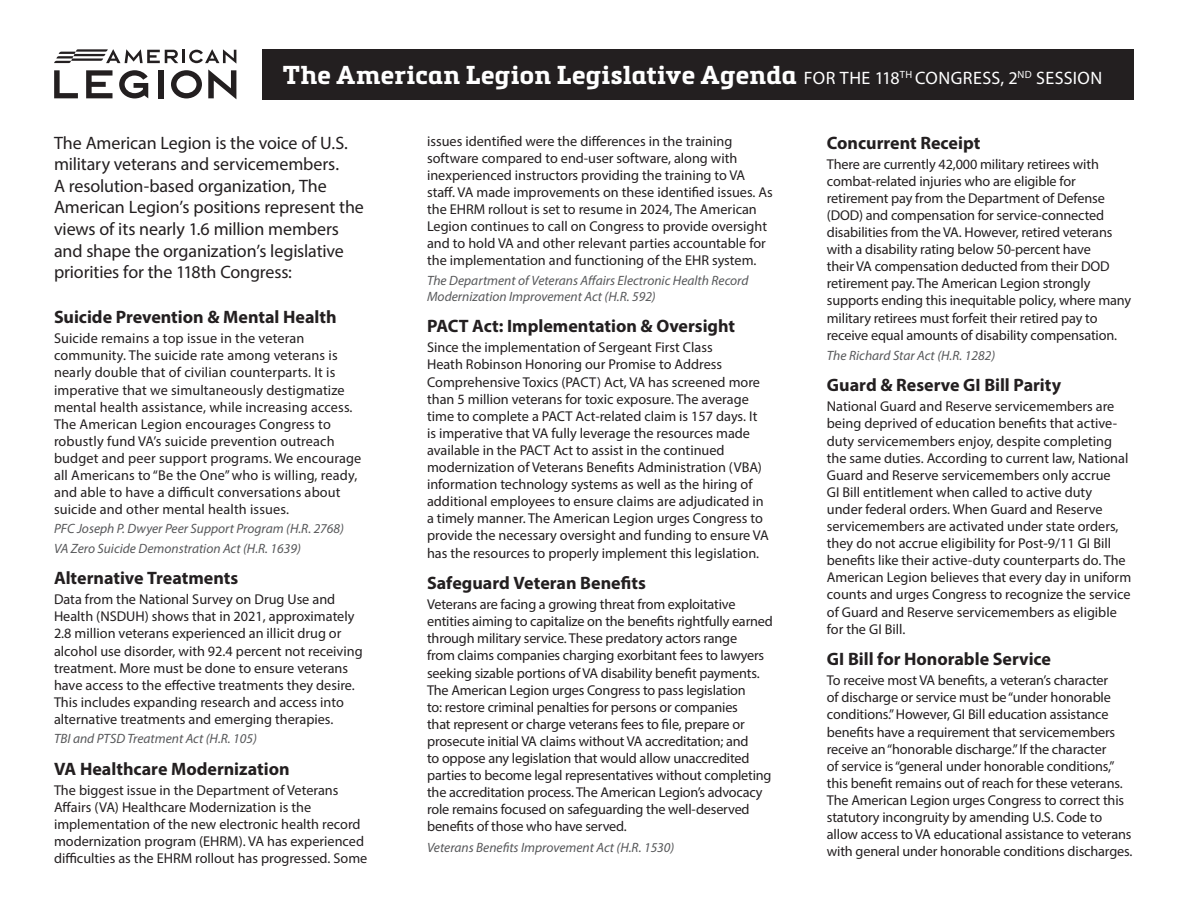
<style>
.page{position:relative;width:1188px;height:918px;background:#fff}
.page>*{position:absolute;margin:0;border:0;box-sizing:border-box;transform-origin:0 0}
.Body{font:700 25.5px "Metronic Slab Pro";letter-spacing:.015em;color:#fff}
.Body-2{font:18px/21.6px "Myriad Pro";letter-spacing:-.01em;color:#231f20}
.Body-3{font:700 18px "Myriad Pro";color:#231f20}
.Body-4{font:14.25px/17.1px "Myriad Pro";color:#231f20}
.Resolution{font:italic 13.5px/16.2px "Myriad Pro";color:#57585a}
.s1{font-family:"Myriad Pro";font-weight:400;font-size:18px}
</style>
<div class="page">
<div style="left:262px;top:49px;width:872px;height:50px;background:#231f20"></div>
<svg style="left:54px;top:49px;width:182px;height:50px"></svg>
<p class="Body" style="left:283px;top:59px;width:821px">The American Legion Legislative Agenda <span class="s1">FOR THE 118</span><sup>TH</sup> <span class="s1">CONGRESS, 2</span><sup>ND</sup> <span class="s1">SESSION</span></p>
<p class="Body-2" style="left:54px;top:131px;width:311px">The American Legion is the voice of U.S. military veterans and servicemembers.<br>A resolution-based organization, The American Legion’s positions represent the views of its nearly 1.6 million members and shape the organization’s legislative priorities for the 118th Congress:</p>
<p class="Body-3" style="left:54px;top:305px;width:284px">Suicide Prevention &amp; Mental Health</p>
<p class="Body-4" style="left:54px;top:330px;width:309px">Suicide remains a top issue in the veteran community. The suicide rate among veterans is nearly double that of civilian counterparts. It is imperative that we simultaneously destigmatize mental health assistance, while increasing access.<br>The American Legion encourages Congress to robustly fund VA’s suicide prevention outreach budget and peer support programs. We encourage all Americans to “Be the One” who is willing, ready, and able to have a difficult conversations about suicide and other mental health issues.</p>
<p class="Resolution" style="left:54px;top:521px;width:292px">PFC Joseph P. Dwyer Peer Support Program (H.R. 2768)</p>
<p class="Resolution" style="left:54px;top:540px;width:249px">VA Zero Suicide Demonstration Act (H.R. 1639)</p>
<p class="Body-3" style="left:54px;top:566px;width:186px">Alternative Treatments</p>
<p class="Body-4" style="left:54px;top:591px;width:310px">Data from the National Survey on Drug Use and Health (NSDUH) shows that in 2021, approximately 2.8 million veterans experienced an illicit drug or alcohol use disorder, with 92.4 percent not receiving treatment. More must be done to ensure veterans have access to the effective treatments they desire.<br>This includes expanding research and access into alternative treatments and emerging therapies.</p>
<p class="Resolution" style="left:54px;top:730px;width:205px">TBI and PTSD Treatment Act (H.R. 105)</p>
<p class="Body-3" style="left:54px;top:757px;width:237px">VA Healthcare Modernization</p>
<p class="Body-4" style="left:54px;top:781px;width:315px">The biggest issue in the Department of Veterans Affairs (VA) Healthcare Modernization is the implementation of the new electronic health record modernization program (EHRM). VA has experienced difficulties as the EHRM rollout has progressed. Some</p>
<p class="Body-4" style="left:427px;top:132px;width:347px">issues identified were the differences in the training software compared to end-user software, along with inexperienced instructors providing the training to VA staff. VA made improvements on these identified issues. As the EHRM rollout is set to resume in 2024, The American Legion continues to call on Congress to provide oversight and to hold VA and other relevant parties accountable for the implementation and functioning of the EHR system.</p>
<p class="Resolution" style="left:427px;top:272px;width:323px">The Department of Veterans Affairs Electronic Health Record<br>Modernization Improvement Act (H.R. 592)</p>
<p class="Body-3" style="left:427px;top:314px;width:310px">PACT Act: Implementation &amp; Oversight</p>
<p class="Body-4" style="left:427px;top:339px;width:343px">Since the implementation of Sergeant First Class<br>Heath Robinson Honoring our Promise to Address Comprehensive Toxics (PACT) Act, VA has screened more than 5 million veterans for toxic exposure. The average time to complete a PACT Act-related claim is 157 days. It is imperative that VA fully leverage the resources made available in the PACT Act to assist in the continued modernization of Veterans Benefits Administration (VBA) information technology systems as well as the hiring of additional employees to ensure claims are adjudicated in a timely manner. The American Legion urges Congress to provide the necessary oversight and funding to ensure VA has the resources to properly implement this legislation.</p>
<p class="Body-3" style="left:427px;top:571px;width:220px">Safeguard Veteran Benefits</p>
<p class="Body-4" style="left:427px;top:596px;width:347px">Veterans are facing a growing threat from exploitative entities aiming to capitalize on the benefits rightfully earned through military service. These predatory actors range<br>from claims companies charging exorbitant fees to lawyers seeking sizable portions of VA disability benefit payments.<br>The American Legion urges Congress to pass legislation<br>to: restore criminal penalties for persons or companies<br>that represent or charge veterans fees to file, prepare or prosecute initial VA claims without VA accreditation; and<br>to oppose any legislation that would allow unaccredited parties to become legal representatives without completing the accreditation process. The American Legion’s advocacy role remains focused on safeguarding the well-deserved benefits of those who have served.</p>
<p class="Resolution" style="left:427px;top:839px;width:249px">Veterans Benefits Improvement Act (H.R. 1530)</p>
<p class="Body-3" style="left:827px;top:131px;width:155px">Concurrent Receipt</p>
<p class="Body-4" style="left:827px;top:155px;width:306px">There are currently 42,000 military retirees with combat-related injuries who are eligible for retirement pay from the Department of Defense (DOD) and compensation for service-connected disabilities from the VA. However, retired veterans with a disability rating below 50-percent have<br>their VA compensation deducted from their DOD retirement pay. The American Legion strongly supports ending this inequitable policy, where many military retirees must forfeit their retired pay to receive equal amounts of disability compensation.</p>
<p class="Resolution" style="left:827px;top:347px;width:170px">The Richard Star Act (H.R. 1282)</p>
<p class="Body-3" style="left:827px;top:373px;width:236px">Guard &amp; Reserve GI Bill Parity</p>
<p class="Body-4" style="left:827px;top:398px;width:306px">National Guard and Reserve servicemembers are being deprived of education benefits that active&shy;duty servicemembers enjoy, despite completing the same duties. According to current law, National Guard and Reserve servicemembers only accrue<br>GI Bill entitlement when called to active duty under federal orders. When Guard and Reserve servicemembers are activated under state orders, they do not accrue eligibility for Post-9/11 GI Bill benefits like their active-duty counterparts do. The American Legion believes that every day in uniform counts and urges Congress to recognize the service of Guard and Reserve servicemembers as eligible for the GI Bill.</p>
<p class="Body-3" style="left:827px;top:647px;width:226px">GI Bill for Honorable Service</p>
<p class="Body-4" style="left:827px;top:672px;width:307px">To receive most VA benefits, a veteran’s character<br>of discharge or service must be “under honorable conditions.” However, GI Bill education assistance benefits have a requirement that servicemembers receive an “honorable discharge.” If the character<br>of service is “general under honorable conditions,” this benefit remains out of reach for these veterans.<br>The American Legion urges Congress to correct this statutory incongruity by amending U.S. Code to allow access to VA educational assistance to veterans with general under honorable conditions discharges.</p>
</div>
